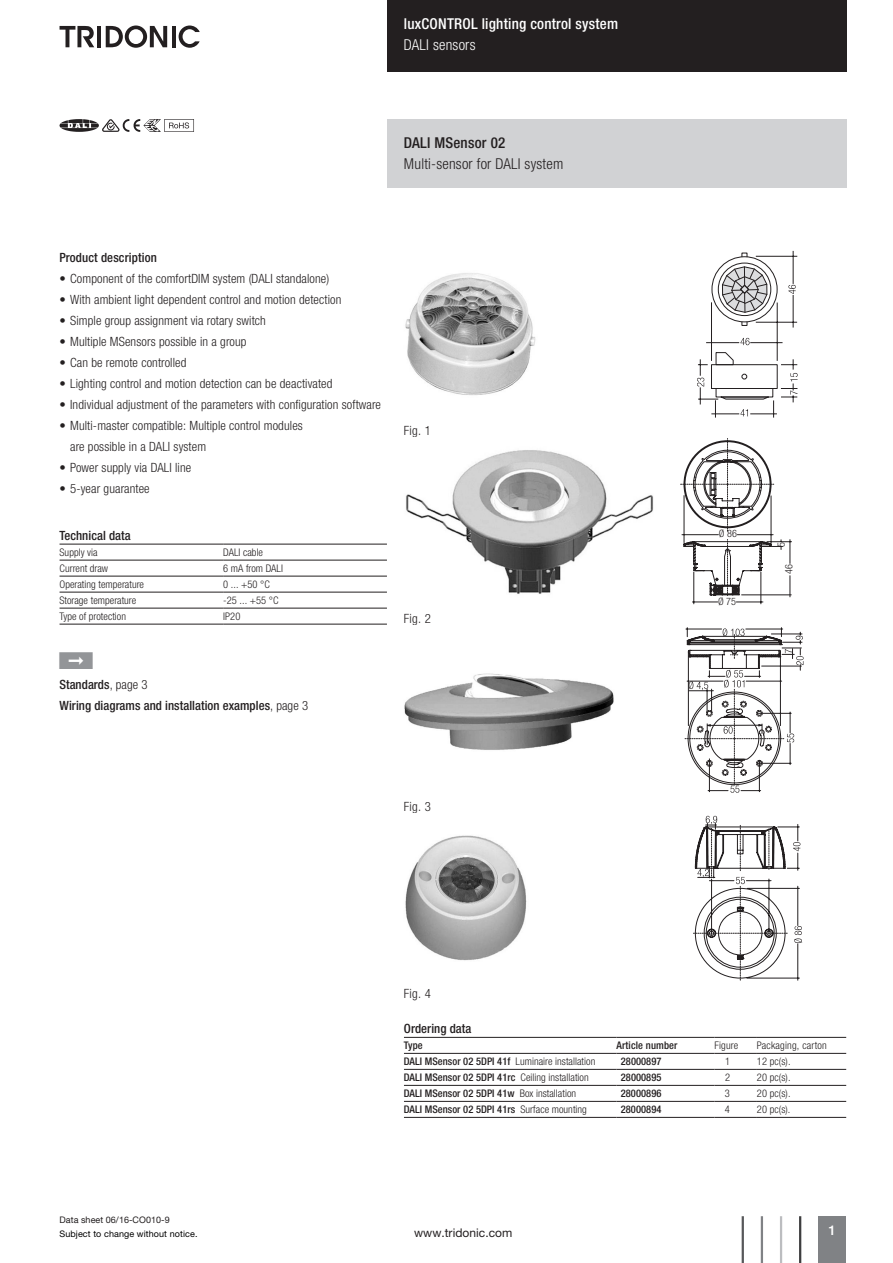
<style>
.page{position:relative;width:893px;height:1263px;background:#fff}
.page>*{position:absolute;margin:0;border:0;box-sizing:border-box;transform-origin:0 0}
.t1{font:500 condensed 15px "Helvetica Neue LTW1 G";letter-spacing:.015em;color:#fff}
.t2{font:300 condensed 15px "Helvetica Neue LTW1 G";letter-spacing:.015em;color:#231f20}
.t3{font:500 condensed 15px "Helvetica Neue LTW1 G";letter-spacing:.015em;color:#231f20}
.t4{font:300 condensed 15px "Helvetica Neue LTW1 G";letter-spacing:.015em;color:#fff}
.t5{font:500 13.5px "Helvetica Neue LTW1 G";color:#fff}
.t6{font:300 condensed 12.75px/21px "Helvetica Neue LTW1 G";letter-spacing:.01em;color:#231f20}
.t7{font:500 condensed 12.75px/21.3px "Helvetica Neue LTW1 G";letter-spacing:.005em;color:#231f20}
.t8{font:12px "Helvetica Neue LTW1 G";letter-spacing:.005em;color:#231f20}
.t9{font:300 condensed 10.5px "Helvetica Neue LTW1 G";letter-spacing:.005em;color:#231f20}
.t10{font:500 condensed 10.5px "Helvetica Neue LTW1 G";letter-spacing:.005em;color:#231f20}
.t11{font:300 condensed 10.2px "Helvetica Neue LTW1 G";color:#231f20}
.t12{font:9px "Helvetica Neue LTW1 G";letter-spacing:.01em;color:#000}
.t13{font:9px "Helvetica Neue LTW1 G";letter-spacing:.005em;color:#231f20}
.s1{font-weight:300}
.s2{font-family:"Helvetica Neue LT Com"}
.s3{font-weight:500}
</style>
<div class="page">
<div style="left:387px;top:0;width:459px;height:72px;background:#231f20"></div>
<div style="left:819px;top:1216px;width:27px;height:47px;background:#808285"></div>
<hr style="left:799px;top:1216px;width:2px;height:47px;background:#3e3e3f">
<hr style="left:780px;top:1216px;width:2px;height:47px;background:#bcbdc0">
<hr style="left:761px;top:1216px;width:2px;height:47px;background:#808285">
<hr style="left:742px;top:1216px;width:2px;height:47px;background:#57585a">
<hr style="left:97px;top:26px;width:4px;height:21px;background:#231f20">
<svg style="left:106px;top:26px;width:61px;height:22px"></svg>
<hr style="left:172px;top:26px;width:3px;height:21px;background:#231f20">
<svg style="left:179px;top:26px;width:21px;height:22px"></svg>
<svg style="left:60px;top:26px;width:34px;height:21px"></svg>
<svg style="left:60px;top:119px;width:134px;height:13px"></svg>
<hr style="left:60px;top:544px;width:163px;height:1px;background:#231f20">
<hr style="left:223px;top:544px;width:164px;height:1px;background:#231f20">
<hr style="left:60px;top:560px;width:163px;height:1px;background:#231f20">
<hr style="left:223px;top:560px;width:164px;height:1px;background:#231f20">
<hr style="left:60px;top:576px;width:163px;height:1px;background:#231f20">
<hr style="left:223px;top:576px;width:164px;height:1px;background:#231f20">
<hr style="left:60px;top:592px;width:163px;height:1px;background:#231f20">
<hr style="left:223px;top:592px;width:164px;height:1px;background:#231f20">
<hr style="left:60px;top:608px;width:163px;height:1px;background:#231f20">
<hr style="left:60px;top:624px;width:163px;height:1px;background:#231f20">
<hr style="left:223px;top:608px;width:164px;height:1px;background:#231f20">
<hr style="left:223px;top:624px;width:164px;height:1px;background:#231f20">
<div style="left:387px;top:119px;width:459px;height:68px;background:#d1d2d4"></div>
<img style="left:405px;top:273px;width:131px;height:122px">
<hr style="left:793px;top:251px;width:1px;height:33px;background:#231f20">
<svg style="left:697px;top:253px;width:101px;height:165px"></svg>
<img style="left:406px;top:450px;width:248px;height:144px">
<svg style="left:681px;top:438px;width:111px;height:166px"></svg>
<img style="left:404px;top:673px;width:210px;height:77px">
<svg style="left:685px;top:628px;width:119px;height:165px"></svg>
<svg style="left:728px;top:726px;width:5px;height:8px"></svg>
<img style="left:405px;top:835px;width:122px;height:126px">
<svg style="left:693px;top:816px;width:109px;height:164px"></svg>
<svg style="left:404px;top:1068px;width:310px;height:49px"></svg>
<hr style="left:404px;top:1037px;width:213px;height:1px;background:#231f20">
<hr style="left:404px;top:1053px;width:213px;height:1px;background:#231f20">
<hr style="left:617px;top:1037px;width:97px;height:1px;background:#231f20">
<hr style="left:617px;top:1053px;width:97px;height:1px;background:#231f20">
<hr style="left:714px;top:1037px;width:43px;height:1px;background:#231f20">
<hr style="left:714px;top:1053px;width:43px;height:1px;background:#231f20">
<hr style="left:757px;top:1037px;width:89px;height:1px;background:#231f20">
<hr style="left:757px;top:1053px;width:89px;height:1px;background:#231f20">
<hr style="left:404px;top:1069px;width:213px;height:1px;background:#231f20">
<hr style="left:714px;top:1069px;width:43px;height:1px;background:#231f20">
<hr style="left:757px;top:1069px;width:89px;height:1px;background:#231f20">
<hr style="left:404px;top:1085px;width:213px;height:1px;background:#231f20">
<hr style="left:714px;top:1085px;width:43px;height:1px;background:#231f20">
<hr style="left:757px;top:1085px;width:89px;height:1px;background:#231f20">
<hr style="left:404px;top:1101px;width:213px;height:1px;background:#231f20">
<hr style="left:617px;top:1101px;width:97px;height:1px;background:#231f20">
<hr style="left:404px;top:1117px;width:213px;height:1px;background:#231f20">
<hr style="left:617px;top:1117px;width:97px;height:1px;background:#231f20">
<hr style="left:714px;top:1101px;width:43px;height:1px;background:#231f20">
<hr style="left:714px;top:1117px;width:43px;height:1px;background:#231f20">
<hr style="left:757px;top:1101px;width:89px;height:1px;background:#231f20">
<hr style="left:757px;top:1117px;width:89px;height:1px;background:#231f20">
<hr style="left:617px;top:1069px;width:97px;height:1px;background:#231f20">
<hr style="left:617px;top:1085px;width:97px;height:1px;background:#231f20">
<p class="t1" style="left:404px;top:14px;width:216px">luxCONTROL lighting control system</p>
<p class="t4" style="left:404px;top:36px;width:73px">DALI sensors</p>
<p class="t3" style="left:404px;top:133px;width:103px">DALI MSensor 02</p>
<p class="t2" style="left:404px;top:155px;width:161px">Multi-sensor for DALI system</p>
<p class="t7" style="left:60px;top:246px;width:99px">Product description</p>
<p class="t6" style="left:60px;top:268px;width:271px">• Component of the comfortDIM system (DALI standalone)</p>
<p class="t6" style="left:60px;top:289px;width:283px">• With ambient light dependent control and motion detection</p>
<p class="t6" style="left:60px;top:310px;width:208px">• Simple group assignment via rotary switch</p>
<p class="t6" style="left:60px;top:331px;width:189px">• Multiple MSensors possible in a group</p>
<p class="t6" style="left:60px;top:352px;width:128px">• Can be remote controlled</p>
<p class="t6" style="left:60px;top:373px;width:274px">• Lighting control and motion detection can be deactivated</p>
<p class="t6" style="left:60px;top:394px;width:323px">• Individual adjustment of the parameters with configuration software</p>
<p class="t6" style="left:70px;top:415px;width:234px;text-indent:-11px">• Multi-master compatible: Multiple control modules are possible in a DALI system</p>
<p class="t6" style="left:60px;top:457px;width:133px">• Power supply via DALI line</p>
<p class="t6" style="left:60px;top:478px;width:92px">• 5-year guarantee</p>
<p class="t7" style="left:60px;top:525px;width:73px">Technical data</p>
<p class="t9" style="left:60px;top:546px;width:40px">Supply via</p>
<p class="t9" style="left:223px;top:546px;width:41px">DALI cable</p>
<p class="t9" style="left:60px;top:562px;width:50px">Current draw</p>
<p class="t9" style="left:223px;top:562px;width:61px">6 mA from DALI</p>
<p class="t9" style="left:60px;top:578px;width:86px">Operating temperature</p>
<p class="t9" style="left:223px;top:578px;width:48px">0 ... +50 °C</p>
<p class="t9" style="left:60px;top:594px;width:78px">Storage temperature</p>
<p class="t9" style="left:223px;top:594px;width:57px">-25 ... +55 °C</p>
<p class="t9" style="left:60px;top:610px;width:68px">Type of protection</p>
<p class="t9" style="left:223px;top:610px;width:19px">IP20</p>
<p class="t7" style="left:60px;top:674px;width:250px">Standards<span class="s1">, page 3<br></span>Wiring diagrams and installation examples<span class="s1">, page 3</span></p>
<p class="t6" style="left:404px;top:420px;width:28px">Fig. 1</p>
<p class="t6" style="left:404px;top:608px;width:28px">Fig. 2</p>
<p class="t6" style="left:404px;top:796px;width:28px">Fig. 3</p>
<p class="t11" style="left:719px;top:528px;width:19px">Ø 86</p>
<p class="t11" style="left:718px;top:595px;width:19px">Ø 75</p>
<p class="t11" style="left:775px;top:547px;width:6px;rotate:-90deg">5</p>
<p class="t11" style="left:783px;top:574px;width:11px;rotate:-90deg">46</p>
<p class="t13" style="left:60px;top:1214px;width:112px"><span class="s2">Data sheet</span> 06/16-CO010-9</p>
<p class="t6" style="left:404px;top:983px;width:28px">Fig. 4</p>
<p class="t7" style="left:404px;top:1018px;width:69px">Ordering data</p>
<p class="t10" style="left:404px;top:1039px;width:20px">Type</p>
<p class="t10" style="left:617px;top:1039px;width:62px">Article number</p>
<p class="t9" style="left:714px;top:1039px;width:26px">Figure</p>
<p class="t9" style="left:757px;top:1039px;width:71px">Packaging, carton</p>
<p class="t9" style="left:404px;top:1055px;width:193px"><span class="s3">DALI MSensor 02 5DPI 41f</span> Luminaire installation</p>
<p class="t10" style="left:621px;top:1055px;width:42px">28000897</p>
<p class="t9" style="left:725px;top:1055px;width:7px">1</p>
<p class="t9" style="left:757px;top:1055px;width:35px">12 pc(s).</p>
<p class="t10" style="left:404px;top:1071px;width:186px">DALI MSensor 02 5DPI 41rc <span class="s1">Ceiling installation</span></p>
<p class="t10" style="left:621px;top:1071px;width:42px">28000895</p>
<p class="t9" style="left:725px;top:1071px;width:7px">2</p>
<p class="t9" style="left:757px;top:1071px;width:35px">20 pc(s).</p>
<p class="t10" style="left:404px;top:1087px;width:174px">DALI MSensor 02 5DPI 41w <span class="s1">Box installation</span></p>
<p class="t10" style="left:621px;top:1087px;width:42px">28000896</p>
<p class="t9" style="left:725px;top:1087px;width:7px">3</p>
<p class="t9" style="left:757px;top:1087px;width:35px">20 pc(s).</p>
<p class="t10" style="left:404px;top:1103px;width:185px">DALI MSensor 02 5DPI 41rs <span class="s1">Surface mounting</span></p>
<p class="t10" style="left:621px;top:1103px;width:42px">28000894</p>
<p class="t9" style="left:725px;top:1103px;width:7px">4</p>
<p class="t9" style="left:757px;top:1103px;width:35px">20 pc(s).</p>
<p class="t12" style="left:60px;top:1229px;width:139px">Subject to change without notice.</p>
<p class="t8" style="left:414px;top:1226px;width:100px">www.tridonic.com</p>
<p class="t5" style="left:829px;top:1222px;width:9px">1</p>
</div>
